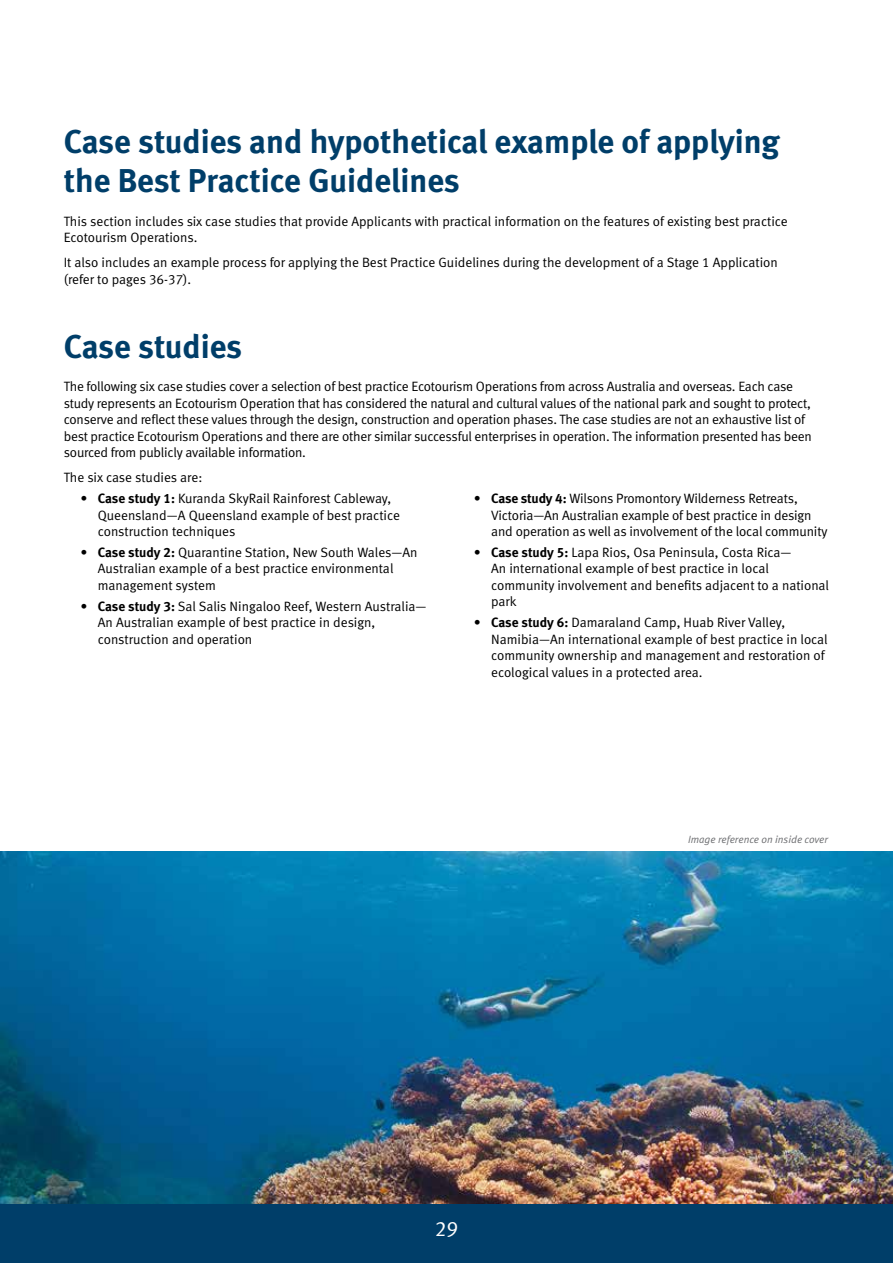
<style>
.page{position:relative;width:893px;height:1263px;background:#fff}
.page>*{position:absolute;margin:0;border:0;box-sizing:border-box;transform-origin:0 0}
.t1{font:33px/39.6px "Meta Bold LF";color:#003e69}
.t2{font:21px "Meta Normal LF";color:#fff}
.t3{font:13.5px/16.5px "Meta Normal LF";letter-spacing:-.01em;color:#000}
.t4{font:italic 10.5px "Meta Normal LF";color:#6d6e71}
.s1{font-family:"Meta Bold LF"}
</style>
<div class="page">
<div style="left:0;top:1203px;width:893px;height:60px;background:#003e69"></div>
<img style="left:0;top:851px;width:893px;height:352px">
<h1 class="t1" style="left:64px;top:122px;width:717px">Case studies and hypothetical example of applying the Best Practice Guidelines</h1>
<p class="t3" style="left:64px;top:213px;width:725px">This section includes six case studies that provide Applicants with practical information on the features of existing best practice<br>Ecotourism Operations.</p>
<p class="t3" style="left:64px;top:254px;width:716px">It also includes an example process for applying the Best Practice Guidelines during the development of a Stage 1 Application (refer to pages 36-37).</p>
<h1 class="t1" style="left:64px;top:326px;width:180px">Case studies</h1>
<p class="t3" style="left:64px;top:378px;width:750px">The following six case studies cover a selection of best practice Ecotourism Operations from across Australia and overseas. Each case study represents an Ecotourism Operation that has considered the natural and cultural values of the national park and sought to protect, conserve and reflect these values through the design, construction and operation phases. The case studies are not an exhaustive list of best practice Ecotourism Operations and there are other similar successful enterprises in operation. The information presented has been sourced from publicly available information.</p>
<p class="t3" style="left:64px;top:469px;width:140px">The six case studies are:</p>
<p class="t3" style="left:98px;top:490px;width:304px;text-indent:-17px"><span class="s1">• Case study 1:</span> Kuranda SkyRail Rainforest Cableway,<br>Queensland—A Queensland example of best practice construction techniques</p>
<p class="t3" style="left:98px;top:544px;width:321px;text-indent:-17px"><span class="s1">• Case study 2:</span> Quarantine Station, New South Wales—An<br>Australian example of a best practice environmental management system</p>
<p class="t3" style="left:98px;top:598px;width:330px;text-indent:-17px"><span class="s1">• Case study 3:</span> Sal Salis Ningaloo Reef, Western Australia—<br>An Australian example of best practice in design, construction and operation</p>
<p class="t3" style="left:491px;top:490px;width:338px;text-indent:-17px"><span class="s1">• Case study 4:</span> Wilsons Promontory Wilderness Retreats,<br>Victoria—An Australian example of best practice in design and operation as well as involvement of the local community</p>
<p class="t3" style="left:491px;top:544px;width:339px;text-indent:-17px"><span class="s1">• Case study 5:</span> Lapa Rios, Osa Peninsula, Costa Rica—<br>An international example of best practice in local community involvement and benefits adjacent to a national park</p>
<p class="t3" style="left:491px;top:614px;width:338px;text-indent:-17px"><span class="s1">• Case study 6:</span> Damaraland Camp, Huab River Valley, Namibia—An international example of best practice in local community ownership and management and restoration of ecological values in a protected area.</p>
<h2 class="t2" style="left:435px;top:1217px;width:25px">29</h2>
<p class="t4" style="left:688px;top:833px;width:142px">Image reference on inside cover</p>
</div>
